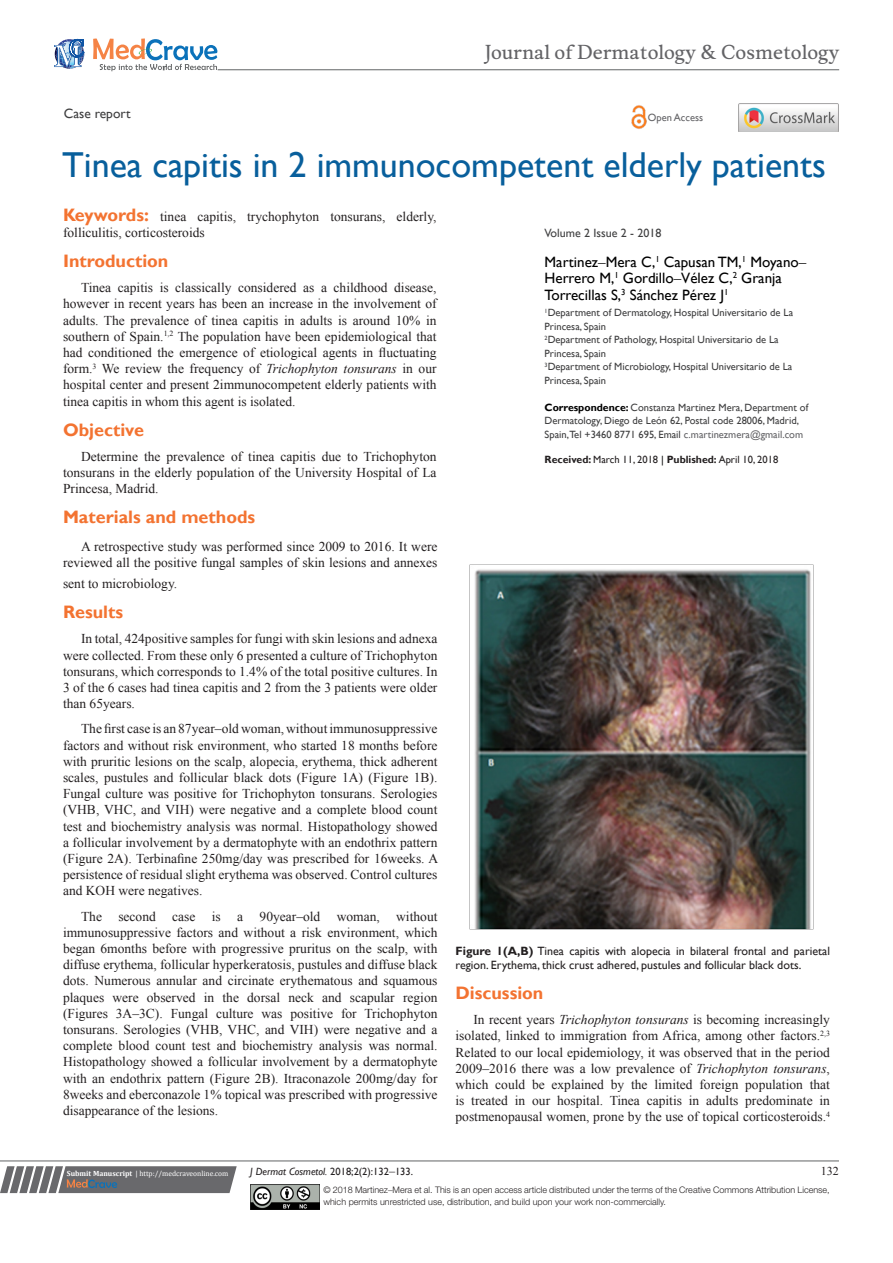
<style>
.page{position:relative;width:893px;height:1263px;background:#fff}
.page>*{position:absolute;margin:0;border:0;box-sizing:border-box;transform-origin:0 0}
.t1{font:36px "Gill Sans";color:#085f9c}
.t2{font:18.6px "Musee";color:#636366}
.List_Paragraph{font:700 18px "Gill Sans";color:#f37331}
.t3{font:15px/16.2px "Gill Sans";color:#000}
.List_Paragraph-2{font:13.5px/16.2px "Times New Roman";color:#231f20;text-align:justify}
.t4{font:13.5px "Gill Sans";color:#3e3e3f}
.t5{font:12px/14.4px "Gill Sans";color:#231f20}
.t6{font:12px "Gill Sans";color:#3e3e3f}
.t7{font:12px "Times New Roman";color:#231f20}
.t8{font:10.5px/13.5px "Gill Sans";color:#3e3e3f}
.t9{font:10.5px "Gill Sans";color:#231f20}
.t10{font:10.5px "Gill Sans";color:#636366}
.t11{font:300 9px/12px "Helvetica Neue LT Std";color:#231f20}
.t12{font:7.5px "Cambria";color:#fff}
.s1{font-family:"Gill Sans";font-weight:700;font-size:18px;color:#f37331}
.s2{font-style:italic}
.s3{font-family:"Times New Roman"}
.s4{font-weight:700;color:#000}
.s5{color:#636366}
.s6{font-weight:700}
.s7{color:#000}
.s8{font-family:"Times New Roman";font-size:12px}
.s9{font-family:"Times New Roman";font-weight:400}
</style>
<div class="page">
<svg style="left:0;top:1166px;width:237px;height:27px;background:#78787a"></svg>
<hr style="left:0;top:1161px;width:839px;height:1px;background:#626465">
<img style="left:250px;top:1185px;width:69px;height:24px">
<svg style="left:54px;top:39px;width:30px;height:30px"></svg>
<svg style="left:93px;top:38px;width:124px;height:33px"></svg>
<hr style="left:218px;top:70px;width:621px;height:1px;background:#626465">
<img style="left:631px;top:105px;width:16px;height:24px">
<img style="left:739px;top:104px;width:99px;height:28px">
<img style="left:470px;top:564px;width:343px;height:365px">
<p class="t2" style="left:485px;top:41px;width:356px">Journal of Dermatology &amp; Cosmetology</p>
<p class="t4" style="left:64px;top:105px;width:68px">Case report</p>
<p class="t10" style="left:648px;top:112px;width:57px">Open Access</p>
<p class="t1" style="left:62px;top:144px;width:765px">Tinea capitis in 2 immunocompetent elderly patients</p>
<p class="List_Paragraph-2" style="left:63px;top:208px;width:375px"><span class="s1">Keywords:</span> tinea capitis, trychophyton tonsurans, elderly, folliculitis, corticosteroids</p>
<p class="List_Paragraph" style="left:63px;top:250px;width:107px">Introduction</p>
<p class="List_Paragraph-2" style="left:63px;top:279px;width:375px;text-indent:18px">Tinea capitis is classically considered as a childhood disease, however in recent years has been an increase in the involvement of adults. The prevalence of tinea capitis in adults is around 10% in southern of Spain.<sup>1,2</sup> The population have been epidemiological that had conditioned the emergence of etiological agents in fluctuating form.<sup>3</sup> We review the frequency of <span class="s2">Trichophyton tonsurans</span> in our hospital center and present 2immunocompetent elderly patients with tinea capitis in whom this agent is isolated.</p>
<p class="List_Paragraph" style="left:63px;top:419px;width:82px">Objective</p>
<p class="List_Paragraph-2" style="left:63px;top:448px;width:375px;text-indent:18px">Determine the prevalence of tinea capitis due to Trichophyton tonsurans in the elderly population of the University Hospital of La Princesa, Madrid.</p>
<p class="List_Paragraph" style="left:63px;top:506px;width:194px">Materials and methods</p>
<p class="List_Paragraph-2" style="left:63px;top:538px;width:376px;text-align:right">A retrospective study was performed since 2009 to 2016. It were reviewed all the positive fungal samples of skin lesions and annexes</p>
<p class="List_Paragraph-2" style="left:63px;top:575px;width:116px">sent to microbiology.</p>
<p class="List_Paragraph" style="left:63px;top:601px;width:62px">Results</p>
<p class="List_Paragraph-2" style="left:63px;top:630px;width:376px;text-indent:18px">In total, 424positive samples for fungi with skin lesions and adnexa were collected. From these only 6 presented a culture of Trichophyton tonsurans, which corresponds to 1.4% of the total positive cultures. In 3 of the 6 cases had tinea capitis and 2 from the 3 patients were older than 65years.</p>
<p class="List_Paragraph-2" style="left:63px;top:720px;width:377px;text-indent:18px">The first case is an 87year‒old woman, without immunosuppressive factors and without risk environment, who started 18 months before with pruritic lesions on the scalp, alopecia, erythema, thick adherent scales, pustules and follicular black dots (Figure 1A) (Figure 1B).<br>Fungal culture was positive for Trichophyton tonsurans. Serologies (VHB, VHC, and VIH) were negative and a complete blood count test and biochemistry analysis was normal. Histopathology showed a follicular involvement by a dermatophyte with an endothrix pattern (Figure 2A). Terbinafine 250mg/day was prescribed for 16weeks. A persistence of residual slight erythema was observed. Control cultures and KOH were negatives.</p>
<p class="List_Paragraph-2" style="left:63px;top:908px;width:376px;text-indent:18px">The second case is a 90year‒old woman, without immunosuppressive factors and without a risk environment, which began 6months before with progressive pruritus on the scalp, with diffuse erythema, follicular hyperkeratosis, pustules and diffuse black dots. Numerous annular and circinate erythematous and squamous plaques were observed in the dorsal neck and scapular region (Figures 3A‒3C). Fungal culture was positive for Trichophyton tonsurans. Serologies (VHB, VHC, and VIH) were negative and a complete blood count test and biochemistry analysis was normal.<br>Histopathology showed a follicular involvement by a dermatophyte with an endothrix pattern (Figure 2B). Itraconazole 200mg/day for 8weeks and eberconazole 1% topical was prescribed with progressive disappearance of the lesions.</p>
<p class="t6" style="left:545px;top:226px;width:118px">Volume 2 Issue 2 - 2018</p>
<p class="t3" style="left:545px;top:254px;width:263px">Martinez<span class="s3">‒</span>Mera C,<sup>1</sup> Capusan TM,<sup>1</sup> Moyano<span class="s3">‒<br></span>Herrero M,<sup>1</sup> Gordillo<span class="s3">‒</span>Vélez C,<sup>2</sup> Granja<br>Torrecillas S,<sup>3</sup> Sánchez Pérez J<sup>1</sup></p>
<p class="t8" style="left:545px;top:306px;width:250px"><sup>1</sup>Department of Dermatology, Hospital Universitario de La<br>Princesa, Spain</p>
<p class="t8" style="left:545px;top:333px;width:235px"><sup>2</sup>Department of Pathology, Hospital Universitario de La<br>Princesa, Spain</p>
<p class="t8" style="left:545px;top:360px;width:249px"><sup>3</sup>Department of Microbiology, Hospital Universitario de La<br>Princesa, Spain</p>
<p class="t8" style="left:545px;top:401px;width:265px"><span class="s4">Correspondence:</span> Constanza Martinez Mera, Department of<br>Dermatology, Diego de León 62, Postal code 28006, Madrid,<br>Spain,Tel +3460 8771 695, Email <span class="s5">c.martinezmera@gmail.com</span></p>
<p class="t9" style="left:545px;top:453px;width:235px"><span class="s6">Received:</span> March 11, 2018 <span class="s7">|</span> <span class="s6">Published:</span> April 10, 2018</p>
<p class="t5" style="left:455px;top:943px;width:376px"><span class="s6">Figure 1(A,B)</span> Tinea capitis with alopecia in bilateral frontal and parietal region. Erythema, thick crust adhered, pustules and follicular black dots.</p>
<p class="List_Paragraph" style="left:455px;top:982px;width:89px">Discussion</p>
<p class="List_Paragraph-2" style="left:455px;top:1011px;width:376px;text-indent:18px">In recent years <span class="s2">Trichophyton tonsurans</span> is becoming increasingly isolated, linked to immigration from Africa, among other factors.<sup>2,3<br></sup>Related to our local epidemiology, it was observed that in the period 2009‒2016 there was a low prevalence of <span class="s2">Trichophyton tonsurans</span>, which could be explained by the limited foreign population that is treated in our hospital. Tinea capitis in adults predominate in postmenopausal women, prone by the use of topical corticosteroids.<sup>4</sup></p>
<p class="t12" style="left:67px;top:1169px;width:163px"><span class="s6">Submit Manuscript</span> | http://medcraveonline.com</p>
<p class="t9" style="left:250px;top:1165px;width:164px"><span class="s2">J Dermat Cosmetol.</span> 2018;2(2):132<span class="s8">‒</span>133.</p>
<p class="t7" style="left:821px;top:1163px;width:19px">132</p>
<p class="t11" style="left:323px;top:1183px;width:508px">© 2018 Martinez<span class="s9">‒</span>Mera et al. This is an open access article distributed under the terms of the Creative Commons Attribution License, which permits unrestricted use, distribution, and build upon your work non-commercially.</p>
</div>
